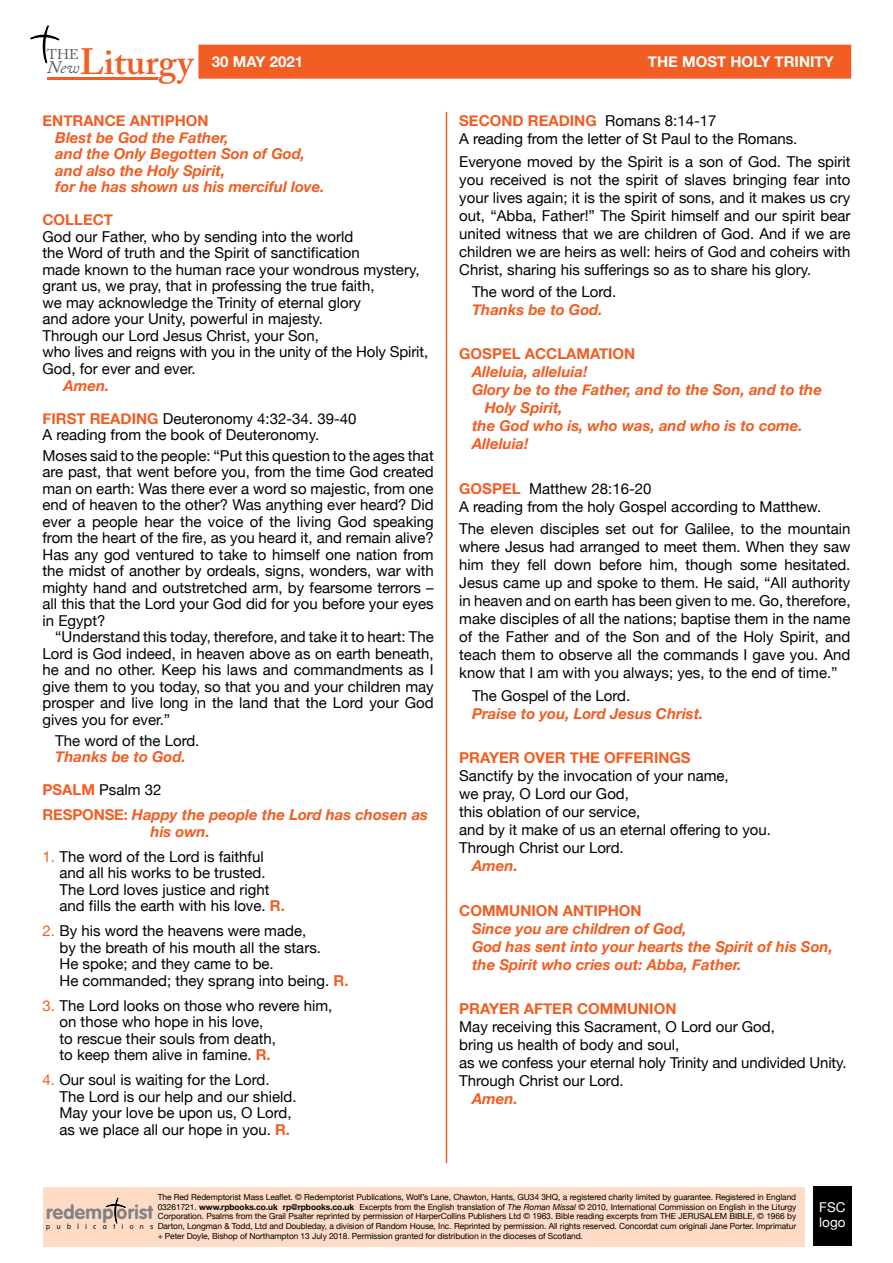
<style>
.page{position:relative;width:893px;height:1263px;background:#fff}
.page>*{position:absolute;margin:0;border:0;box-sizing:border-box;transform-origin:0 0}
.t1{font:600 36.45px "Adobe Caslon Pro";color:#f15d22}
.t2{font:700 19.35px "VAG Rounded";letter-spacing:.015em;color:#808285}
.t3{font:italic 17.55px "Adobe Caslon Pro";color:#58595b}
.t4{font:15px/16.5px "Helvetica Neue";color:#000}
.t5{font:italic 700 15px/16.5px "Helvetica Neue";color:#f15d22}
.t6{font:700 15px "Helvetica Neue";color:#f15d22}
.t7{font:700 15px "Helvetica Neue";color:#fff}
.t8{font:13.95px "Adobe Caslon Pro";color:#58595b}
.t9{font:13.5px/15px "Helvetica Neue";color:#fff}
.t10{font:8.4px/9.8px "Helvetica Neue";letter-spacing:-.01em;color:#000;text-align:justify}
.t11{font:300 7.2px "VAG Rounded";letter-spacing:.9em;color:#000}
.s1{font-weight:700;color:#f15d22}
.s2{font-style:normal}
.s3{font-weight:400;font-style:normal;color:#000}
.s4{color:#f15d22}
.s5{font-weight:700}
.s6{font-style:italic}
</style>
<div class="page">
<div style="left:198px;top:45px;width:653px;height:34px;background:#f15d22;border:2px solid #f15d22"></div>
<hr style="left:446px;top:112px;width:1px;height:1051px;background:#f15d22">
<hr style="left:47px;top:77px;width:115px;height:3px;background:#f15d22">
<svg style="left:30px;top:25px;width:30px;height:39px"></svg>
<div style="left:43px;top:1187px;width:762px;height:59px;background:#fddbc5"></div>
<svg style="left:105px;top:1197px;width:21px;height:27px"></svg>
<div style="left:813px;top:1186px;width:38px;height:59px;background:#000"></div>
<h1 class="t1" style="left:80px;top:40px;width:115px">Liturgy</h1>
<p class="t7" style="left:212px;top:50px;width:93px">30 MAY 2021</p>
<p class="t7" style="left:648px;top:50px;width:187px">THE MOST HOLY TRINITY</p>
<p class="t8" style="left:47px;top:46px;width:33px">THE</p>
<p class="t3" style="left:47px;top:57px;width:34px">New</p>
<p class="t6" style="left:43px;top:109px;width:168px">ENTRANCE ANTIPHON</p>
<p class="t5" style="left:55px;top:130px;width:271px">Blest be God the Father,<br>and the Only Begotten Son of God, and also the Holy Spirit,<br>for he has shown us his merciful love.</p>
<p class="t6" style="left:43px;top:208px;width:72px">COLLECT</p>
<p class="t4" style="left:43px;top:229px;width:387px">God our Father, who by sending into the world<br>the Word of truth and the Spirit of sanctification<br>made known to the human race your wondrous mystery, grant us, we pray, that in professing the true faith,<br>we may acknowledge the Trinity of eternal glory<br>and adore your Unity, powerful in majesty.<br>Through our Lord Jesus Christ, your Son,<br>who lives and reigns with you in the unity of the Holy Spirit, God, for ever and ever.</p>
<p class="t5" style="left:64px;top:377px;width:47px">Amen.</p>
<p class="t4" style="left:43px;top:411px;width:315px"><span class="s1">FIRST READING</span> Deuteronomy 4:32-34. 39-40<br>A reading from the book of Deuteronomy.</p>
<p class="t4" style="left:43px;top:448px;width:393px;text-align:justify">Moses said to the people: “Put this question to the ages that are past, that went before you, from the time God created man on earth: Was there ever a word so majestic, from one end of heaven to the other? Was anything ever heard? Did ever a people hear the voice of the living God speaking from the heart of the fire, as you heard it, and remain alive?<br>Has any god ventured to take to himself one nation from the midst of another by ordeals, signs, wonders, war with mighty hand and outstretched arm, by fearsome terrors – all this that the Lord your God did for you before your eyes in Egypt?</p>
<p class="t4" style="left:43px;top:629px;width:393px;text-align:justify;text-indent:13px">“Understand this today, therefore, and take it to heart: The Lord is God indeed, in heaven above as on earth beneath, he and no other. Keep his laws and commandments as I give them to you today, so that you and your children may prosper and live long in the land that the Lord your God gives you for ever.”</p>
<p class="t4" style="left:55px;top:733px;width:146px">The word of the Lord.</p>
<p class="t5" style="left:55px;top:749px;width:132px">Thanks be to God.</p>
<p class="t5" style="left:43px;top:777px;width:387px;line-height:25px"><span class="s2">PSALM</span> <span class="s3">Psalm 32<br></span><span class="s2">RESPONSE:</span> Happy the people the Lord has chosen as</p>
<p class="t5" style="left:151px;top:823px;width:61px">his own.</p>
<p class="t4" style="left:60px;top:849px;width:227px;text-indent:-17px"><span class="s4">1.</span> The word of the Lord is faithful and all his works to be trusted.<br>The Lord loves justice and right and fills the earth with his love. <span class="s1">R.</span></p>
<p class="t4" style="left:60px;top:923px;width:290px;text-indent:-17px"><span class="s4">2.</span> By his word the heavens were made,<br>by the breath of his mouth all the stars.<br>He spoke; and they came to be.<br>He commanded; they sprang into being. <span class="s1">R.</span></p>
<p class="t4" style="left:60px;top:998px;width:274px;text-indent:-17px"><span class="s4">3.</span> The Lord looks on those who revere him, on those who hope in his love,<br>to rescue their souls from death,<br>to keep them alive in famine. <span class="s1">R.</span></p>
<p class="t4" style="left:60px;top:1072px;width:239px;text-indent:-17px"><span class="s4">4.</span> Our soul is waiting for the Lord.<br>The Lord is our help and our shield.<br>May your love be upon us, O Lord, as we place all our hope in you. <span class="s1">R.</span></p>
<p class="t4" style="left:459px;top:113px;width:340px;line-height:18px"><span class="s1">SECOND READING</span> Romans 8:14-17<br>A reading from the letter of St Paul to the Romans.</p>
<p class="t4" style="left:459px;top:153px;width:393px;line-height:18px;text-align:justify">Everyone moved by the Spirit is a son of God. The spirit you received is not the spirit of slaves bringing fear into your lives again; it is the spirit of sons, and it makes us cry out, “Abba, Father!” The Spirit himself and our spirit bear united witness that we are children of God. And if we are children we are heirs as well: heirs of God and coheirs with Christ, sharing his sufferings so as to share his glory.</p>
<p class="t4" style="left:472px;top:284px;width:146px">The word of the Lord.</p>
<p class="t5" style="left:472px;top:302px;width:132px">Thanks be to God.</p>
<p class="t6" style="left:459px;top:342px;width:178px">GOSPEL ACCLAMATION</p>
<p class="t5" style="left:472px;top:364px;width:117px">Alleluia, alleluia!</p>
<p class="t5" style="left:472px;top:382px;width:352px">Glory be to the Father, and to the Son, and to the</p>
<p class="t5" style="left:485px;top:400px;width:80px">Holy Spirit,</p>
<p class="t5" style="left:472px;top:418px;width:332px">the God who is, who was, and who is to come.</p>
<p class="t5" style="left:472px;top:436px;width:58px">Alleluia!</p>
<p class="t4" style="left:459px;top:480px;width:364px;line-height:18px"><span class="s1">GOSPEL</span> Matthew 28:16-20<br>A reading from the holy Gospel according to Matthew.</p>
<p class="t4" style="left:459px;top:521px;width:393px;line-height:18px;text-align:justify">The eleven disciples set out for Galilee, to the mountain where Jesus had arranged to meet them. When they saw him they fell down before him, though some hesitated.<br>Jesus came up and spoke to them. He said, “All authority in heaven and on earth has been given to me. Go, therefore, make disciples of all the nations; baptise them in the name of the Father and of the Son and of the Holy Spirit, and teach them to observe all the commands I gave you. And know that I am with you always; yes, to the end of time.”</p>
<p class="t4" style="left:472px;top:688px;width:160px">The Gospel of the Lord.</p>
<p class="t5" style="left:472px;top:705px;width:233px">Praise to you, Lord Jesus Christ.</p>
<p class="t6" style="left:459px;top:746px;width:233px">PRAYER OVER THE OFFERINGS</p>
<p class="t4" style="left:459px;top:767px;width:313px;line-height:18px">Sanctify by the invocation of your name,<br>we pray, O Lord our God,<br>this oblation of our service,<br>and by it make of us an eternal offering to you.<br>Through Christ our Lord.</p>
<p class="t5" style="left:472px;top:858px;width:47px">Amen.</p>
<p class="t6" style="left:459px;top:898px;width:184px">COMMUNION ANTIPHON</p>
<p class="t5" style="left:472px;top:919px;width:362px;line-height:18px">Since you are children of God,<br>God has sent into your hearts the Spirit of his Son, the Spirit who cries out: Abba, Father.</p>
<p class="t6" style="left:459px;top:997px;width:219px">PRAYER AFTER COMMUNION</p>
<p class="t4" style="left:459px;top:1018px;width:389px;line-height:18px">May receiving this Sacrament, O Lord our God,<br>bring us health of body and soul,<br>as we confess your eternal holy Trinity and undivided Unity.<br>Through Christ our Lord.</p>
<p class="t5" style="left:472px;top:1091px;width:47px">Amen.</p>
<p class="t10" style="left:158px;top:1192px;width:640px">The Red Redemptorist Mass Leaflet. © Redemptorist Publications, Wolf’s Lane, Chawton, Hants, GU34 3HQ, a registered charity limited by guarantee. Registered in England 03261721. <span class="s5">www.rpbooks.co.uk rp@rpbooks.co.uk</span> Excerpts from the English translation of <span class="s6">The Roman Missal</span> © 2010, International Commission on English in the Liturgy Corporation. Psalms from the Grail Psalter reprinted by permission of HarperCollins Publishers Ltd © 1963. Bible reading excerpts from THE JERUSALEM BIBLE, © 1966 by Darton, Longman &amp; Todd, Ltd and Doubleday, a division of Random House, Inc. Reprinted by permission. All rights reserved. Concordat cum originali Jane Porter. Imprimatur + Peter Doyle, Bishop of Northampton 13 July 2018. Permission granted for distribution in the dioceses of Scotland.</p>
<p class="t9" style="left:819px;top:1201px;width:28px">FSC logo</p>
<p class="t2" style="left:46px;top:1201px;width:109px">redemp orist</p>
<p class="t11" style="left:46px;top:1222px;width:109px">publications</p>
</div>
